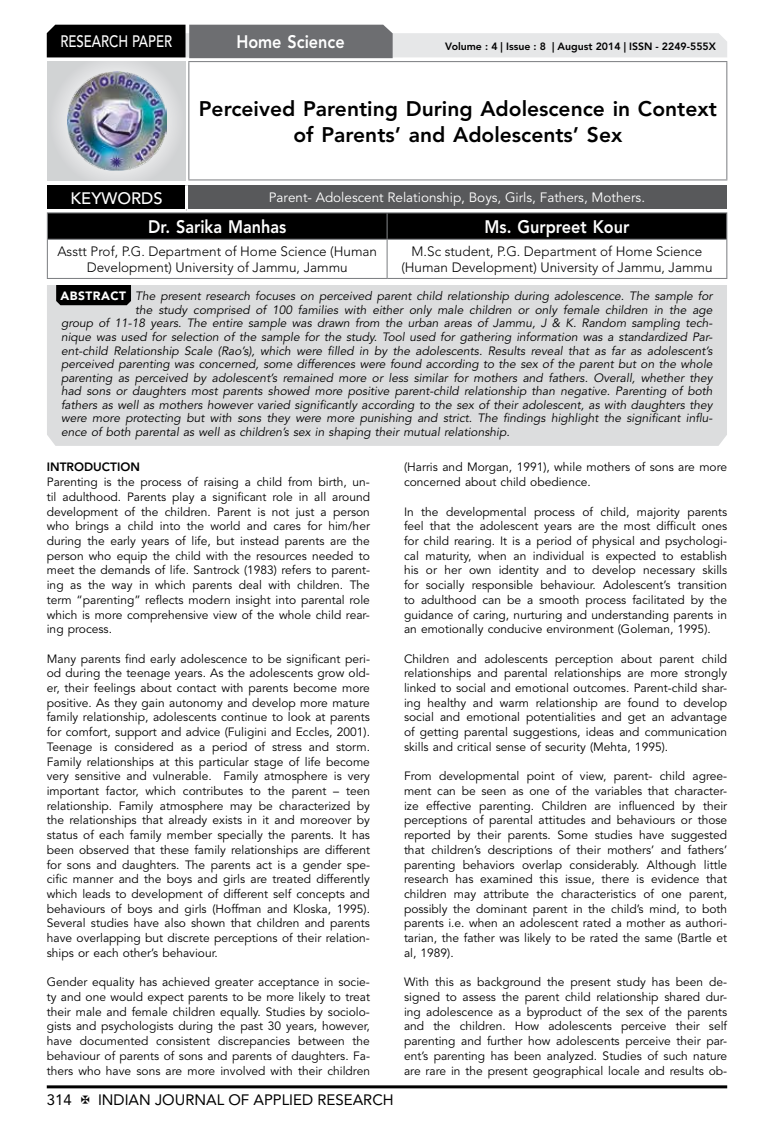
<style>
.page{position:relative;width:774px;height:1136px;background:#fff}
.page>*{position:absolute;margin:0;border:0;box-sizing:border-box;transform-origin:0 0}
.t1{font:800 21px/26.2px "Avenir LT Std";color:#000;text-align:center}
.t2{font:800 18px "Avenir LT Std";color:#fff;scale:.9 1}
.t3{font:500 16.5px "Avenir LT Std";color:#fff;scale:.8 1}
.t4{font:500 16.5px "Avenir LT Std";color:#fff}
.t5{font:15px "Avenir LT Std";color:#000}
.t6{font:300 13.5px/16.2px "Avenir LT Std";color:#000;text-align:center}
.t7{font:13.5px "Avenir LT Std";color:#fff}
.t8{font:12px/14.7px "Avenir LT Std";color:#000;text-align:justify}
.t9{font:italic 12px "Avenir LT Std";color:#000}
.t10{font:800 12px "Avenir LT Std";color:#000}
.t11{font:800 10.5px "Avenir LT Std";color:#000}
.s1{font-weight:900;font-style:normal;color:#fff}
</style>
<div class="page">
<hr style="left:47px;top:1085px;width:680px;height:3px;background:#000">
<div style="left:48px;top:62px;width:137px;height:118px;background:linear-gradient(to right,#d9dadb,#d9dadb)"></div>
<img style="left:68px;top:71px;width:99px;height:100px">
<svg style="left:47px;top:25px;width:680px;height:33px;background:#979899"></svg>
<hr style="left:188px;top:61px;width:539px;height:1px;background:#808285">
<hr style="left:188px;top:62px;width:1px;height:117px;background:#808285">
<hr style="left:726px;top:62px;width:1px;height:117px;background:#808285">
<hr style="left:188px;top:179px;width:539px;height:1px;background:#808285">
<hr style="left:47px;top:212px;width:340px;height:1px;background:#808285">
<hr style="left:387px;top:212px;width:340px;height:1px;background:#808285">
<svg style="left:47px;top:213px;width:680px;height:26px;background:#040404"></svg>
<hr style="left:47px;top:239px;width:340px;height:1px;background:#808285">
<hr style="left:47px;top:240px;width:1px;height:38px;background:#808285">
<hr style="left:387px;top:239px;width:340px;height:1px;background:#808285">
<hr style="left:387px;top:240px;width:1px;height:38px;background:#808285">
<hr style="left:726px;top:240px;width:1px;height:38px;background:#808285">
<hr style="left:47px;top:278px;width:340px;height:1px;background:#808285">
<hr style="left:387px;top:278px;width:340px;height:1px;background:#808285">
<div style="left:47px;top:185px;width:139px;height:25px;background:#000"></div>
<div style="left:186px;top:185px;width:541px;height:25px;background:#58595b"></div>
<hr style="left:185px;top:185px;width:3px;height:24px;background:#fff">
<hr style="left:47px;top:209px;width:139px;height:3px;background:#fff">
<hr style="left:186px;top:209px;width:541px;height:3px;background:#fff">
<div style="left:47px;top:285px;width:680px;height:161px;background:#dcddde"></div>
<svg style="left:56px;top:285px;width:75px;height:20px"></svg>
<h3 class="t3" style="left:60px;top:32px;width:139px">RESEARCH PAPER</h3>
<h2 class="t2" style="left:236px;top:31px;width:122px">Home Science</h2>
<p class="t11" style="left:445px;top:41px;width:272px">Volume : 4 | Issue : 8 | August 2014 | ISSN - 2249-555X</p>
<h1 class="t1" style="left:199px;top:95px;width:520px">Perceived Parenting During Adolescence in Context of Parents’ and Adolescents’ Sex</h1>
<h3 class="t4" style="left:71px;top:189px;width:94px">KEYWORDS</h3>
<p class="t7" style="left:269px;top:189px;width:378px">Parent- Adolescent Relationship, Boys, Girls, Fathers, Mothers.</p>
<h2 class="t2" style="left:148px;top:216px;width:155px">Dr. Sarika Manhas</h2>
<h2 class="t2" style="left:484px;top:216px;width:162px">Ms. Gurpreet Kour</h2>
<p class="t6" style="left:57px;top:243px;width:321px">Asstt Prof, P.G. Department of Home Science (Human<br>Development) University of Jammu, Jammu</p>
<p class="t6" style="left:401px;top:243px;width:313px">M.Sc student, P.G. Department of Home Science (Human Development) University of Jammu, Jammu</p>
<p class="t9" style="left:60px;top:289px;width:654px"><span class="s1">ABSTRACT</span> The present research focuses on perceived parent child relationship during adolescence. The sample for</p>
<p class="t9" style="left:135px;top:303px;width:579px">the study comprised of 100 families with either only male children or only female children in the age</p>
<p class="t9" style="left:61px;top:316px;width:653px">group of 11-18 years. The entire sample was drawn from the urban areas of Jammu, J &amp; K. Random sampling tech-</p>
<p class="t9" style="left:61px;top:330px;width:653px">nique was used for selection of the sample for the study. Tool used for gathering information was a standardized Par-</p>
<p class="t9" style="left:61px;top:343px;width:653px">ent-child Relationship Scale (Rao’s), which were filled in by the adolescents. Results reveal that as far as adolescent’s</p>
<p class="t9" style="left:61px;top:357px;width:653px">perceived parenting was concerned, some differences were found according to the sex of the parent but on the whole</p>
<p class="t9" style="left:61px;top:370px;width:653px">parenting as perceived by adolescent’s remained more or less similar for mothers and fathers. Overall, whether they</p>
<p class="t9" style="left:61px;top:384px;width:653px">had sons or daughters most parents showed more positive parent-child relationship than negative. Parenting of both</p>
<p class="t9" style="left:61px;top:397px;width:653px">fathers as well as mothers however varied significantly according to the sex of their adolescent, as with daughters they</p>
<p class="t9" style="left:61px;top:411px;width:653px">were more protecting but with sons they were more punishing and strict. The findings highlight the significant influ-</p>
<p class="t9" style="left:61px;top:424px;width:450px">ence of both parental as well as children’s sex in shaping their mutual relationship.</p>
<p class="t10" style="left:47px;top:460px;width:95px">INTRODUCTION</p>
<p class="t8" style="left:47px;top:475px;width:325px">Parenting is the process of raising a child from birth, un&shy;til adulthood. Parents play a significant role in all around development of the children. Parent is not just a person who brings a child into the world and cares for him/her during the early years of life, but instead parents are the person who equip the child with the resources needed to meet the demands of life. Santrock (1983) refers to parent&shy;ing as the way in which parents deal with children. The term “parenting” reflects modern insight into parental role which is more comprehensive view of the whole child rear&shy;ing process.</p>
<p class="t8" style="left:47px;top:651px;width:325px">Many parents find early adolescence to be significant peri&shy;od during the teenage years. As the adolescents grow old&shy;er, their feelings about contact with parents become more positive. As they gain autonomy and develop more mature family relationship, adolescents continue to look at parents for comfort, support and advice (Fuligini and Eccles, 2001).<br>Teenage is considered as a period of stress and storm.<br>Family relationships at this particular stage of life become very sensitive and vulnerable. Family atmosphere is very important factor, which contributes to the parent – teen relationship. Family atmosphere may be characterized by the relationships that already exists in it and moreover by status of each family member specially the parents. It has been observed that these family relationships are different for sons and daughters. The parents act is a gender spe&shy;cific manner and the boys and girls are treated differently which leads to development of different self concepts and behaviours of boys and girls (Hoffman and Kloska, 1995).<br>Several studies have also shown that children and parents have overlapping but discrete perceptions of their relation&shy;ships or each other’s behaviour.</p>
<p class="t8" style="left:47px;top:974px;width:325px">Gender equality has achieved greater acceptance in socie&shy;ty and one would expect parents to be more likely to treat their male and female children equally. Studies by sociolo&shy;gists and psychologists during the past 30 years, however, have documented consistent discrepancies between the behaviour of parents of sons and parents of daughters. Fa&shy;thers who have sons are more involved with their children</p>
<p class="t8" style="left:404px;top:460px;width:325px">(Harris and Morgan, 1991), while mothers of sons are more concerned about child obedience.</p>
<p class="t8" style="left:404px;top:504px;width:325px">In the developmental process of child, majority parents feel that the adolescent years are the most difficult ones for child rearing. It is a period of physical and psychologi&shy;cal maturity, when an individual is expected to establish his or her own identity and to develop necessary skills for socially responsible behaviour. Adolescent’s transition to adulthood can be a smooth process facilitated by the guidance of caring, nurturing and understanding parents in an emotionally conducive environment (Goleman, 1995).</p>
<p class="t8" style="left:404px;top:651px;width:325px">Children and adolescents perception about parent child relationships and parental relationships are more strongly linked to social and emotional outcomes. Parent-child shar&shy;ing healthy and warm relationship are found to develop social and emotional potentialities and get an advantage of getting parental suggestions, ideas and communication skills and critical sense of security (Mehta, 1995).</p>
<p class="t8" style="left:404px;top:769px;width:325px">From developmental point of view, parent- child agree&shy;ment can be seen as one of the variables that character&shy;ize effective parenting. Children are influenced by their perceptions of parental attitudes and behaviours or those reported by their parents. Some studies have suggested that children’s descriptions of their mothers’ and fathers’ parenting behaviors overlap considerably. Although little research has examined this issue, there is evidence that children may attribute the characteristics of one parent, possibly the dominant parent in the child’s mind, to both parents i.e. when an adolescent rated a mother as authori&shy;tarian, the father was likely to be rated the same (Bartle et al, 1989).</p>
<p class="t8" style="left:404px;top:974px;width:325px">With this as background the present study has been de&shy;signed to assess the parent child relationship shared dur&shy;ing adolescence as a byproduct of the sex of the parents and the children. How adolescents perceive their self parenting and further how adolescents perceive their par&shy;ent’s parenting has been analyzed. Studies of such nature are rare in the present geographical locale and results ob-</p>
<p class="t5" style="left:47px;top:1090px;width:27px">314</p>
<p class="t5" style="left:98px;top:1090px;width:297px">INDIAN JOURNAL OF APPLIED RESEARCH</p>
</div>
